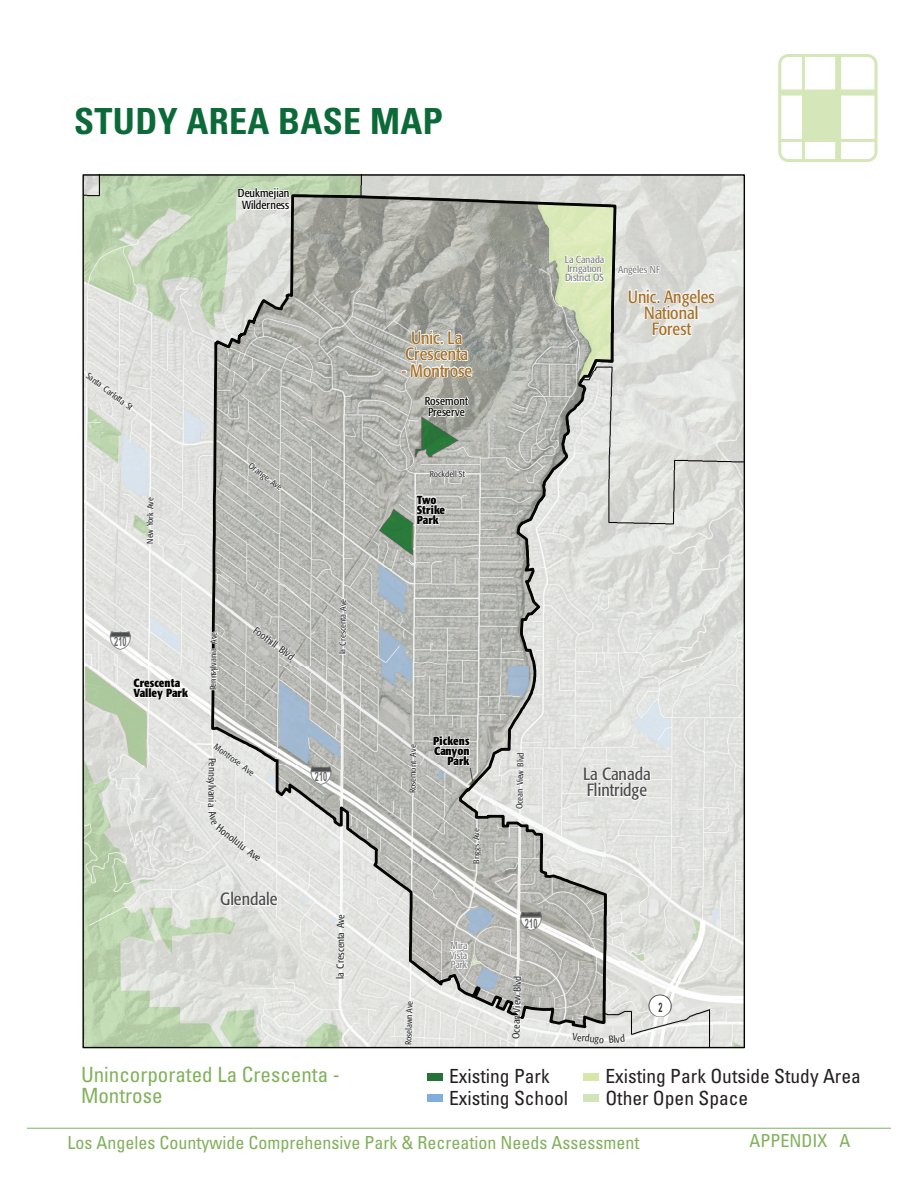
<style>
.page{position:relative;width:918px;height:1188px;background:#fff}
.page>*{position:absolute;margin:0;border:0;box-sizing:border-box;transform-origin:0 0}
.t1{font:700 condensed 36px "Univers LT Std";letter-spacing:.01em;color:#0c6a39}
.t2{font:31.8px "ESRI Default Marker";color:#fff}
.t3{font:30.6px "ESRI Default Marker";color:#4d4e4d}
.t4{font:29.55px "ESRI Default Marker";color:#4d4e4d}
.t5{font:condensed 21px/21px "Univers LT Std";color:#81b15b}
.t6{font:condensed 19.5px/22.8px "Univers LT Std";color:#231f20}
.t7{font:condensed 18px "Univers LT Std";color:#81b15b}
.t8{font:condensed 18px "Univers";color:#81b15b}
.t9{font:condensed 17.7px/16.4px "Formata";color:#a67129;text-align:center}
.t10{font:condensed 17.7px/16.2px "Formata";color:#4d4e4d}
.t11{font:700 13.05px "Arial Narrow";letter-spacing:.015em;color:#676868;scale:.69 1}
.t12{font:700 13.05px "Arial Narrow";color:#323333;scale:.69 1}
.t13{font:700 condensed 11.7px/9.9px "Formata";color:#040503}
.t14{font:condensed 11.7px/12.3px "Formata";letter-spacing:.005em;color:#040503;text-align:center}
.t15{font:condensed 10.2px "Formata";color:#323333}
.t16{font:condensed 10.2px/9.3px "Formata";letter-spacing:-.005em;color:#828383}
.t17{font:condensed 8.85px "Formata";letter-spacing:-.005em;color:#323333}
.s1{color:#fff}
.s2{color:#676868}
.s3{color:#040503}
</style>
<div class="page">
<hr style="left:27px;top:1128px;width:864px;height:1px;background:#81b15b">
<img style="left:84px;top:176px;width:659px;height:870px">
<svg style="left:210px;top:193px;width:408px;height:838px;background:#bdc0ba"></svg>
<svg style="left:220px;top:888px;width:59px;height:19px"></svg>
<svg style="left:583px;top:765px;width:69px;height:36px"></svg>
<svg style="left:511px;top:975px;width:12px;height:64px"></svg>
<svg style="left:572px;top:1032px;width:53px;height:13px"></svg>
<svg style="left:334px;top:913px;width:13px;height:67px"></svg>
<svg style="left:252px;top:625px;width:44px;height:36px"></svg>
<svg style="left:627px;top:287px;width:89px;height:50px"></svg>
<svg style="left:401px;top:329px;width:73px;height:51px"></svg>
<svg style="left:337px;top:598px;width:11px;height:57px"></svg>
<svg style="left:408px;top:744px;width:10px;height:49px"></svg>
<svg style="left:207px;top:632px;width:12px;height:59px"></svg>
<svg style="left:516px;top:752px;width:12px;height:58px"></svg>
<svg style="left:430px;top:469px;width:36px;height:9px"></svg>
<svg style="left:404px;top:1000px;width:12px;height:45px"></svg>
<svg style="left:85px;top:372px;width:49px;height:39px"></svg>
<svg style="left:145px;top:497px;width:12px;height:47px"></svg>
<svg style="left:249px;top:462px;width:33px;height:29px"></svg>
<svg style="left:472px;top:828px;width:10px;height:36px"></svg>
<svg style="left:237px;top:187px;width:54px;height:30px"></svg>
<svg style="left:424px;top:395px;width:45px;height:26px"></svg>
<svg style="left:415px;top:494px;width:32px;height:32px"></svg>
<svg style="left:433px;top:731px;width:41px;height:53px"></svg>
<svg style="left:130px;top:677px;width:60px;height:25px"></svg>
<svg style="left:564px;top:254px;width:42px;height:30px"></svg>
<svg style="left:616px;top:258px;width:46px;height:21px"></svg>
<svg style="left:448px;top:932px;width:23px;height:41px"></svg>
<svg style="left:778px;top:54px;width:100px;height:108px"></svg>
<div style="left:779px;top:90px;width:98px;height:6px;background:#d5e7b9"></div>
<div style="left:835px;top:55px;width:6px;height:106px;background:#d5e7b9"></div>
<hr style="left:779px;top:139px;width:98px;height:3px;background:#d5e7b9">
<div style="left:803px;top:93px;width:35px;height:47px;background:#d5e7b9"></div>
<div style="left:427px;top:1073px;width:16px;height:8px;background:#257339"></div>
<div style="left:427px;top:1094px;width:16px;height:8px;background:#80afdd"></div>
<div style="left:583px;top:1094px;width:16px;height:8px;background:#d0e6ba"></div>
<div style="left:583px;top:1073px;width:16px;height:8px;background:#d7e7aa"></div>
<svg style="left:206px;top:737px;width:55px;height:126px"></svg>
<h1 class="t1" style="left:74px;top:99px;width:370px">STUDY AREA BASE MAP</h1>
<h3 class="t14" style="left:238px;top:187px;width:53px">Deukmejian<br>Wilderness</h3>
<p class="t17" style="left:90px;top:370px;width:57px;rotate:37deg">Santa Carlotta St</p>
<p class="t17" style="left:145px;top:544px;width:48px;rotate:-89deg">New York Ave</p>
<p class="t17" style="left:253px;top:460px;width:41px;rotate:37deg">Orange Ave</p>
<h3 class="t4" style="left:110px;top:624px;width:22px">§<span class="s1">¨</span><span class="s2">¦</span></h3>
<h3 class="t11" style="left:114px;top:632px;width:20px">210</h3>
<h3 class="t13" style="left:134px;top:678px;width:56px">Crescenta<br>Valley Park</h3>
<p class="t17" style="left:208px;top:690px;width:60px;rotate:-89deg">Pennsylvania Ave</p>
<p class="t15" style="left:258px;top:624px;width:50px;rotate:37deg">Foothill Blvd</p>
<p class="t17" style="left:337px;top:654px;width:57px;rotate:-89deg">la Crescenta Ave</p>
<p class="t17" style="left:218px;top:741px;width:33px;rotate:36deg">Montrose</p>
<p class="t15" style="left:218px;top:758px;width:51px;rotate:91deg">Pennsylvan ai</p>
<p class="t15" style="left:221px;top:822px;width:36px;rotate:38deg">Honolulu</p>
<h3 class="t10" style="left:220px;top:891px;width:59px">Glendale</h3>
<h3 class="t4" style="left:311px;top:759px;width:22px">§<span class="s1">¨</span><span class="s2">¦</span></h3>
<h3 class="t11" style="left:315px;top:767px;width:20px">210</h3>
<p class="t15" style="left:334px;top:979px;width:67px;rotate:-89deg">la Crescenta Ave</p>
<h3 class="t9" style="left:405px;top:330px;width:65px">Unic. La<br>Crescenta</h3>
<h3 class="t9" style="left:402px;top:362px;width:72px">- Montrose</h3>
<h3 class="t14" style="left:425px;top:395px;width:45px;line-height:11.2px;text-align:left">Rosemont<br>Preserve</h3>
<p class="t17" style="left:430px;top:468px;width:36px">Rockdell St</p>
<h3 class="t13" style="left:417px;top:494px;width:30px">Two<br>Strike<br>Park</h3>
<p class="t16" style="left:565px;top:255px;width:41px">La Canada<br>Irrigation<br>District OS</p>
<p class="t16" style="left:618px;top:265px;width:44px">Angeles NF</p>
<h3 class="t9" style="left:628px;top:288px;width:88px">Unic. Angeles<br>National<br>Forest</h3>
<p class="t17" style="left:408px;top:793px;width:50px;rotate:-90deg">Rosemont Ave</p>
<h3 class="t13" style="left:433px;top:736px;width:38px;text-align:right">Pickens<br>Canyon<br>Park</h3>
<p class="t17" style="left:471px;top:863px;width:37px;rotate:-89deg">Briggs Ave</p>
<p class="t17" style="left:403px;top:1045px;width:46px;rotate:-88deg">Roselawn Ave</p>
<p class="t16" style="left:450px;top:941px;width:19px;text-align:justify">Mira Vista Park</p>
<p class="t17" style="left:514px;top:809px;width:58px;rotate:-89deg">Ocean View Blvd</p>
<h3 class="t10" style="left:583px;top:766px;width:70px">La Canada<br>Flintridge</h3>
<h3 class="t3" style="left:521px;top:905px;width:23px">§<span class="s1">¨</span><span class="s2">¦</span></h3>
<h3 class="t11" style="left:525px;top:914px;width:20px">210</h3>
<p class="t15" style="left:510px;top:1039px;width:65px;rotate:-88deg">Ocean View Blvd</p>
<p class="t15" style="left:573px;top:1031px;width:33px;rotate:6deg">Verdugo</p>
<p class="t15" style="left:608px;top:1034px;width:18px;rotate:-6deg">Blvd</p>
<h2 class="t2" style="left:649px;top:987px;width:24px">¬<span class="s3">«</span></h2>
<h3 class="t12" style="left:658px;top:998px;width:7px">2</h3>
<h3 class="t5" style="left:81px;top:1064px;width:260px">Unincorporated La Crescenta -<br>Montrose</h3>
<h3 class="t6" style="left:449px;top:1064px;width:121px">Existing Park<br>Existing School</h3>
<h3 class="t6" style="left:605px;top:1064px;width:257px">Existing Park O utside Study Area<br>Other Open Space</h3>
<h3 class="t7" style="left:68px;top:1131px;width:573px">Los Angeles Countywide Comprehensive Park &amp; Recreation Needs Assessment</h3>
<h3 class="t8" style="left:749px;top:1129px;width:103px">APPENDIX A</h3>
</div>
